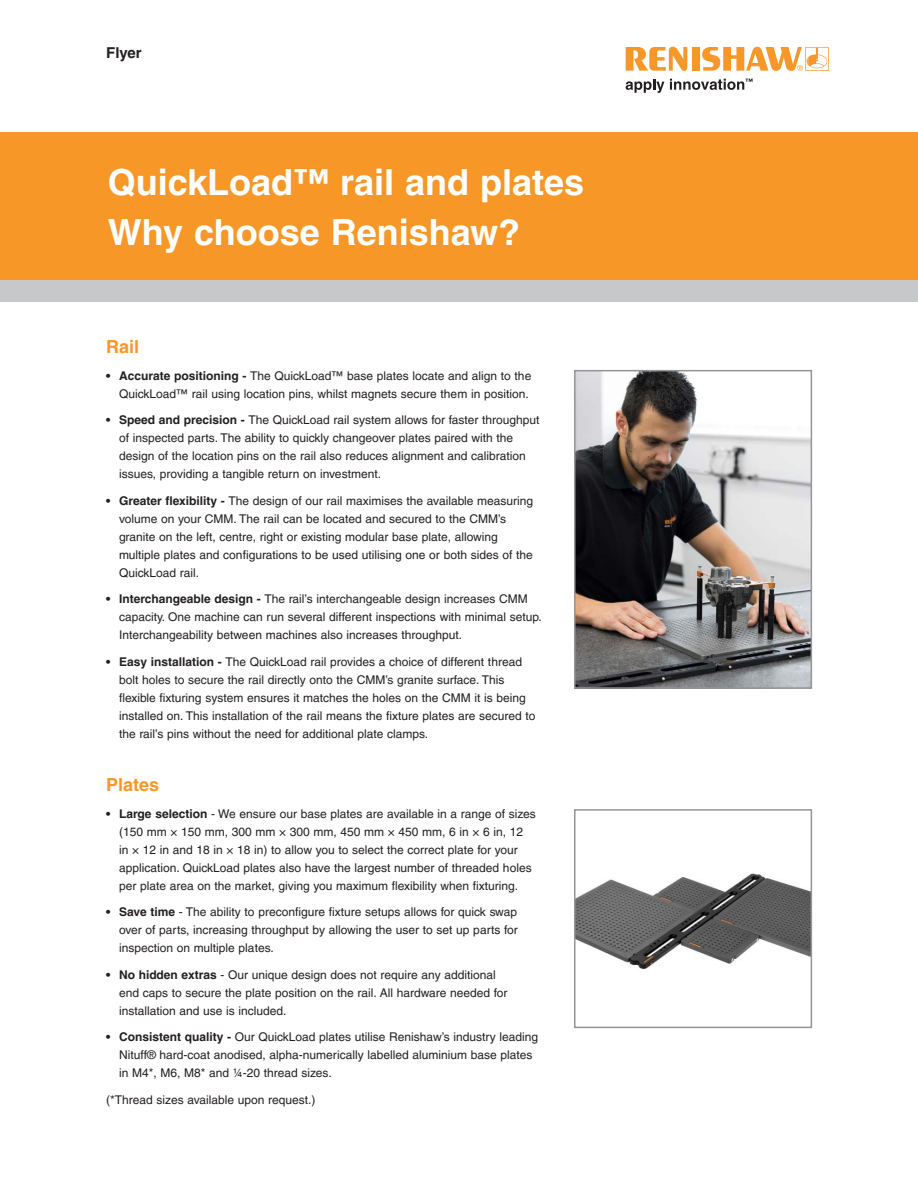
<style>
.page{position:relative;width:918px;height:1188px;background:#fff}
.page>*{position:absolute;margin:0;border:0;box-sizing:border-box;transform-origin:0 0}
.t1{font:700 36px "Helvetica LT Pro";color:#fff}
.Sub_heading_and_call{font:700 18px "Helvetica LT Pro";color:#f79727}
.Flyer_name{font:700 15px "Helvetica LT Pro";letter-spacing:-.005em;color:#231f20}
.Text_8pt{font:12px/18px "Helvetica LT Pro";color:#231f20}
.s1{font-weight:700}
</style>
<div class="page">
<div style="left:0;top:132px;width:918px;height:149px;background:#f79727"></div>
<div style="left:0;top:281px;width:918px;height:21px;background:#c7c8ca"></div>
<svg style="left:626px;top:79px;width:38px;height:14px"></svg>
<svg style="left:626px;top:47px;width:61px;height:24px"></svg>
<div style="left:692px;top:47px;width:7px;height:24px;background:#f79727"></div>
<svg style="left:702px;top:47px;width:127px;height:24px"></svg>
<svg style="left:670px;top:79px;width:83px;height:11px"></svg>
<img style="left:577px;top:373px;width:232px;height:313px">
<div style="left:574px;top:370px;width:238px;height:319px;border:2px solid #939598"></div>
<img style="left:577px;top:873px;width:232px;height:97px">
<div style="left:574px;top:809px;width:238px;height:219px;border:2px solid #939598"></div>
<p class="Flyer_name" style="left:106px;top:44px;width:37px">Flyer</p>
<p class="t1" style="left:108px;top:160px;width:478px">QuickLoad™ rail and plates</p>
<p class="t1" style="left:108px;top:211px;width:414px">Why choose Renishaw?</p>
<p class="Sub_heading_and_call" style="left:106px;top:336px;width:35px">Rail</p>
<p class="Text_8pt" style="left:106px;top:366px;width:427px;text-align:right"><span class="s1">• Accurate positioning -</span> The QuickLoad™ base plates locate and align to the<br>QuickLoad™ rail using location pins, whilst magnets secure them in position.</p>
<p class="Text_8pt" style="left:119px;top:411px;width:422px;text-indent:-13px"><span class="s1">• Speed and precision -</span> The QuickLoad rail system allows for faster throughput of inspected parts. The ability to quickly changeover plates paired with the design of the location pins on the rail also reduces alignment and calibration issues, providing a tangible return on investment.</p>
<p class="Text_8pt" style="left:119px;top:491px;width:416px;text-indent:-13px"><span class="s1">• Greater flexibility -</span> The design of our rail maximises the available measuring volume on your CMM. The rail can be located and secured to the CMM’s granite on the left, centre, right or existing modular base plate, allowing multiple plates and configurations to be used utilising one or both sides of the QuickLoad rail.</p>
<p class="Text_8pt" style="left:119px;top:590px;width:424px;text-indent:-13px"><span class="s1">• Interchangeable design -</span> The rail’s interchangeable design increases CMM capacity. One machine can run several different inspections with minimal setup.<br>Interchangeability between machines also increases throughput.</p>
<p class="Text_8pt" style="left:119px;top:652px;width:418px;text-indent:-13px"><span class="s1">• Easy installation -</span> The QuickLoad rail provides a choice of different thread bolt holes to secure the rail directly onto the CMM’s granite surface. This flexible fixturing system ensures it matches the holes on the CMM it is being installed on. This installation of the rail means the fixture plates are secured to the rail’s pins without the need for additional plate clamps.</p>
<p class="Sub_heading_and_call" style="left:106px;top:774px;width:55px">Plates</p>
<p class="Text_8pt" style="left:119px;top:804px;width:418px;text-indent:-13px"><span class="s1">• Large selection</span> - We ensure our base plates are available in a range of sizes (150 mm × 150 mm, 300 mm × 300 mm, 450 mm × 450 mm, 6 in × 6 in, 12<br>in × 12 in and 18 in × 18 in) to allow you to select the correct plate for your application. QuickLoad plates also have the largest number of threaded holes per plate area on the market, giving you maximum flexibility when fixturing.</p>
<p class="Text_8pt" style="left:119px;top:903px;width:400px;text-align:justify;text-indent:-13px"><span class="s1">• Save time</span> - The ability to preconfigure fixture setups allows for quick swap over of parts, increasing throughput by allowing the user to set up parts for inspection on multiple plates.</p>
<p class="Text_8pt" style="left:119px;top:965px;width:390px;text-indent:-13px"><span class="s1">• No hidden extras</span> - Our unique design does not require any additional end caps to secure the plate position on the rail. All hardware needed for installation and use is included.</p>
<p class="Text_8pt" style="left:119px;top:1028px;width:421px;text-indent:-13px"><span class="s1">• Consistent quality -</span> Our QuickLoad plates utilise Renishaw’s industry leading<br>Nituff® hard-coat anodised, alpha-numerically labelled aluminium base plates in M4*, M6, M8* and ¼-20 thread sizes.</p>
<p class="Text_8pt" style="left:106px;top:1090px;width:211px">(*Thread sizes available upon request.)</p>
</div>
